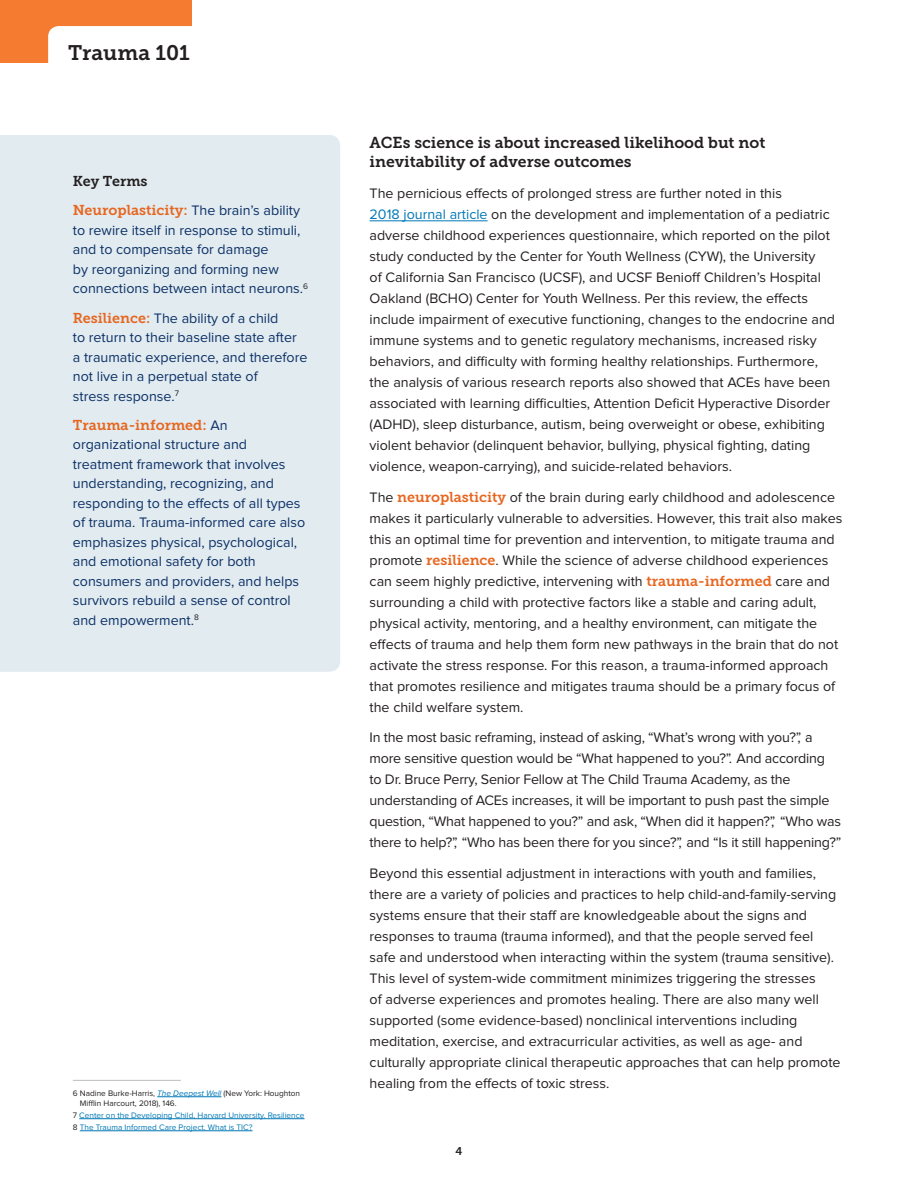
<style>
.page{position:relative;width:918px;height:1188px;background:#fff}
.page>*{position:absolute;margin:0;border:0;box-sizing:border-box;transform-origin:0 0}
.Top_header{font:21px "Museo Slab 700";color:#231f20}
.subhead{font:15.75px/18.9px "Museo Slab 700";color:#231f20}
.body{font:14.25px/21px "Proxima Nova";color:#231f20}
.sidebar_text{font:14.25px/19.5px "Proxima Nova";color:#0d3166}
.sidebar_head{font:14.25px "Museo Slab 700";color:#231f20}
.t1{font:11.25px "Museo Slab 700";color:#231f20}
.Footnote{font:8.25px "Proxima Nova";color:#0078b6}
.Footnote-2{font:8.25px/9.9px "Proxima Nova";color:#231f20}
.s1{font-family:"Museo Slab 700";color:#e7661f}
.s2{font-style:italic;color:#0078b6}
.s3{color:#231f20}
.s4{color:#0078b6}
</style>
<div class="page">
<div style="left:0;top:135px;width:340px;height:537px;background:#e1ebf0"></div>
<div style="left:0;top:0;width:192px;height:63px;background:#f47b2f"></div>
<div style="left:48px;top:26px;width:621px;height:68px;background:#fff;border-radius:11px"></div>
<hr style="left:370px;top:221px;width:118px;height:1px;background:#0078b6">
<hr style="left:73px;top:1080px;width:108px;height:1px;background:#bcbdc0">
<hr style="left:157px;top:1097px;width:64px;height:1px;background:#0078b6">
<hr style="left:79px;top:1118px;width:226px;height:1px;background:#0078b6">
<hr style="left:80px;top:1131px;width:173px;height:1px;background:#0078b6">
<p class="Top_header" style="left:68px;top:41px;width:123px">Trauma 101</p>
<p class="sidebar_head" style="left:73px;top:173px;width:76px">Key Terms</p>
<p class="sidebar_text" style="left:73px;top:201px;width:237px"><span class="s1">Neuroplasticity:</span> The brain’s ability to rewire itself in response to stimuli, and to compensate for damage<br>by reorganizing and forming new connections between intact neurons.<sup>6</sup></p>
<p class="sidebar_text" style="left:73px;top:308px;width:236px"><span class="s1">Resilience:</span> The ability of a child<br>to return to their baseline state after a traumatic experience, and therefore not live in a perpetual state of<br>stress response.<sup>7</sup></p>
<p class="sidebar_text" style="left:73px;top:416px;width:234px"><span class="s1">Trauma-informed:</span> An organizational structure and treatment framework that involves understanding, recognizing, and responding to the effects of all types of trauma. Trauma-informed care also emphasizes physical, psychological, and emotional safety for both consumers and providers, and helps survivors rebuild a sense of control and empowerment.<sup>8</sup></p>
<p class="Footnote-2" style="left:80px;top:1088px;width:222px;text-indent:-7px">6 Nadine Burke-Harris, <span class="s2">The Deepest Well</span> (New York: Houghton<br>Mifflin Harcourt, 2018), 146.</p>
<p class="Footnote" style="left:73px;top:1110px;width:233px"><span class="s3">7</span> Center on the Developing Child, Harvard University, Resilience</p>
<p class="Footnote" style="left:73px;top:1122px;width:181px"><span class="s3">8</span> The Trauma Informed Care Project, What is TIC?</p>
<p class="subhead" style="left:370px;top:134px;width:397px">ACEs science is about increased likelihood but not inevitability of adverse outcomes</p>
<p class="body" style="left:370px;top:183px;width:467px">The pernicious effects of prolonged stress are further noted in this<br><span class="s4">2018 journal article</span> on the development and implementation of a pediatric adverse childhood experiences questionnaire, which reported on the pilot study conducted by the Center for Youth Wellness (CYW), the University<br>of California San Francisco (UCSF), and UCSF Benioff Children’s Hospital Oakland (BCHO) Center for Youth Wellness. Per this review, the effects include impairment of executive functioning, changes to the endocrine and immune systems and to genetic regulatory mechanisms, increased risky behaviors, and difficulty with forming healthy relationships. Furthermore, the analysis of various research reports also showed that ACEs have been associated with learning difficulties, Attention Deficit Hyperactive Disorder (ADHD), sleep disturbance, autism, being overweight or obese, exhibiting violent behavior (delinquent behavior, bullying, physical fighting, dating violence, weapon-carrying), and suicide-related behaviors.</p>
<p class="body" style="left:370px;top:487px;width:474px">The <span class="s1">neuroplasticity</span> of the brain during early childhood and adolescence makes it particularly vulnerable to adversities. However, this trait also makes this an optimal time for prevention and intervention, to mitigate trauma and promote <span class="s1">resilience</span>. While the science of adverse childhood experiences can seem highly predictive, intervening with <span class="s1">trauma-informed</span> care and surrounding a child with protective factors like a stable and caring adult, physical activity, mentoring, and a healthy environment, can mitigate the effects of trauma and help them form new pathways in the brain that do not activate the stress response. For this reason, a trauma-informed approach that promotes resilience and mitigates trauma should be a primary focus of the child welfare system.</p>
<p class="body" style="left:370px;top:727px;width:473px">In the most basic reframing, instead of asking, “What’s wrong with you?”, a more sensitive question would be “What happened to you?”. And according<br>to Dr. Bruce Perry, Senior Fellow at The Child Trauma Academy, as the understanding of ACEs increases, it will be important to push past the simple question, “What happened to you?” and ask, “When did it happen?”, “Who was there to help?”, “Who has been there for you since?”, and “Is it still happening?”</p>
<p class="body" style="left:370px;top:863px;width:473px">Beyond this essential adjustment in interactions with youth and families, there are a variety of policies and practices to help child-and-family-serving systems ensure that their staff are knowledgeable about the signs and responses to trauma (trauma informed), and that the people served feel safe and understood when interacting within the system (trauma sensitive).<br>This level of system-wide commitment minimizes triggering the stresses<br>of adverse experiences and promotes healing. There are also many well supported (some evidence-based) nonclinical interventions including meditation, exercise, and extracurricular activities, as well as age- and culturally appropriate clinical therapeutic approaches that can help promote healing from the effects of toxic stress.</p>
<p class="t1" style="left:456px;top:1145px;width:8px">4</p>
</div>
